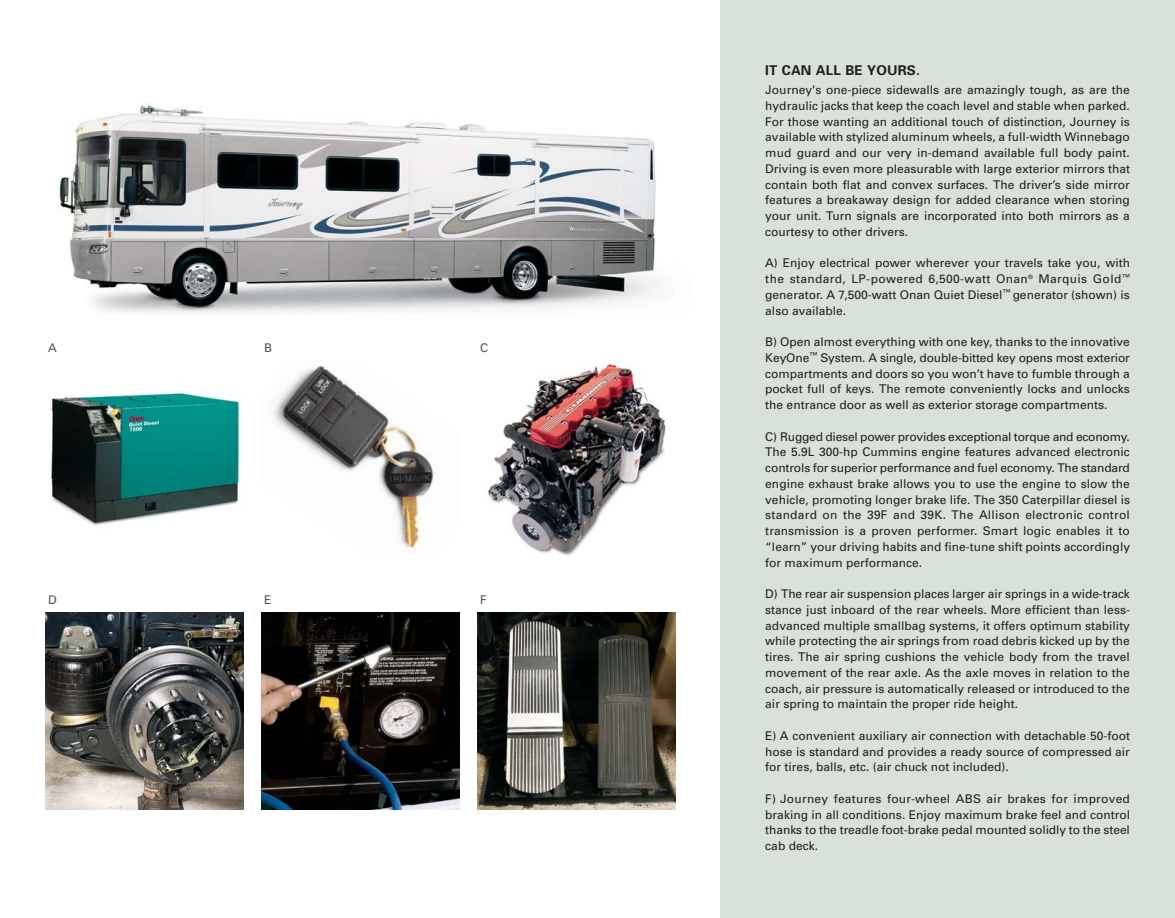
<style>
.page{position:relative;width:1175px;height:918px;background:#fff}
.page>*{position:absolute;margin:0;border:0;box-sizing:border-box;transform-origin:0 0}
.t1{font:700 13.5px "Univers";letter-spacing:.01em;color:#231f20}
.t2{font:12px/15.8px "Univers";color:#231f20;text-align:justify}
.t3{font:12px "Univers";color:#52515b}
</style>
<div class="page">
<div style="left:720px;top:0;width:454px;height:918px;background:#d9e2da"></div>
<img style="left:56px;top:105px;width:603px;height:208px">
<img style="left:51px;top:392px;width:189px;height:134px">
<img style="left:273px;top:365px;width:161px;height:184px">
<img style="left:488px;top:364px;width:178px;height:192px">
<img style="left:45px;top:612px;width:198px;height:198px">
<img style="left:261px;top:612px;width:198px;height:198px">
<img style="left:477px;top:612px;width:198px;height:198px">
<p class="t3" style="left:48px;top:343px;width:10px">A</p>
<p class="t3" style="left:264px;top:343px;width:10px">B</p>
<p class="t3" style="left:480px;top:343px;width:10px">C</p>
<p class="t3" style="left:48px;top:595px;width:10px">D</p>
<p class="t3" style="left:264px;top:595px;width:9px">E</p>
<p class="t3" style="left:480px;top:595px;width:8px">F</p>
<p class="t1" style="left:765px;top:66px;width:156px">IT CAN ALL BE YOURS.</p>
<p class="t2" style="left:765px;top:83px;width:366px">Journey's one-piece sidewalls are amazingly tough, as are the hydraulic jacks that keep the coach level and stable when parked.<br>For those wanting an additional touch of distinction, Journey is available with stylized aluminum wheels, a full-width Winnebago mud guard and our very in-demand available full body paint.<br>Driving is even more pleasurable with large exterior mirrors that contain both flat and convex surfaces. The driver’s side mirror features a breakaway design for added clearance when storing your unit. Turn signals are incorporated into both mirrors as a courtesy to other drivers.</p>
<p class="t2" style="left:765px;top:256px;width:366px">A) Enjoy electrical power wherever your travels take you, with the standard, LP-powered 6,500-watt Onan<sup>®</sup> Marquis Gold<sup>™ </sup>generator. A 7,500-watt Onan Quiet Diesel<sup>™</sup> generator (shown) is also available.</p>
<p class="t2" style="left:765px;top:335px;width:366px">B) Open almost everything with one key, thanks to the innovative KeyOne<sup>™</sup> System. A single, double-bitted key opens most exterior compartments and doors so you won’t have to fumble through a pocket full of keys. The remote conveniently locks and unlocks the entrance door as well as exterior storage compartments.</p>
<p class="t2" style="left:765px;top:430px;width:366px">C) Rugged diesel power provides exceptional torque and economy.<br>The 5.9L 300-hp Cummins engine features advanced electronic controls for superior performance and fuel economy. The standard engine exhaust brake allows you to use the engine to slow the vehicle, promoting longer brake life. The 350 Caterpillar diesel is standard on the 39F and 39K. The Allison electronic control transmission is a proven performer. Smart logic enables it to “learn” your driving habits and fine-tune shift points accordingly for maximum performance.</p>
<p class="t2" style="left:765px;top:587px;width:366px">D) The rear air suspension places larger air springs in a wide-track stance just inboard of the rear wheels. More efficient than less&shy;advanced multiple smallbag systems, it offers optimum stability while protecting the air springs from road debris kicked up by the tires. The air spring cushions the vehicle body from the travel movement of the rear axle. As the axle moves in relation to the coach, air pressure is automatically released or introduced to the air spring to maintain the proper ride height.</p>
<p class="t2" style="left:765px;top:729px;width:366px">E) A convenient auxiliary air connection with detachable 50-foot hose is standard and provides a ready source of compressed air for tires, balls, etc. (air chuck not included).</p>
<p class="t2" style="left:765px;top:792px;width:366px">F) Journey features four-wheel ABS air brakes for improved braking in all conditions. Enjoy maximum brake feel and control thanks to the treadle foot-brake pedal mounted solidly to the steel cab deck.</p>
</div>
